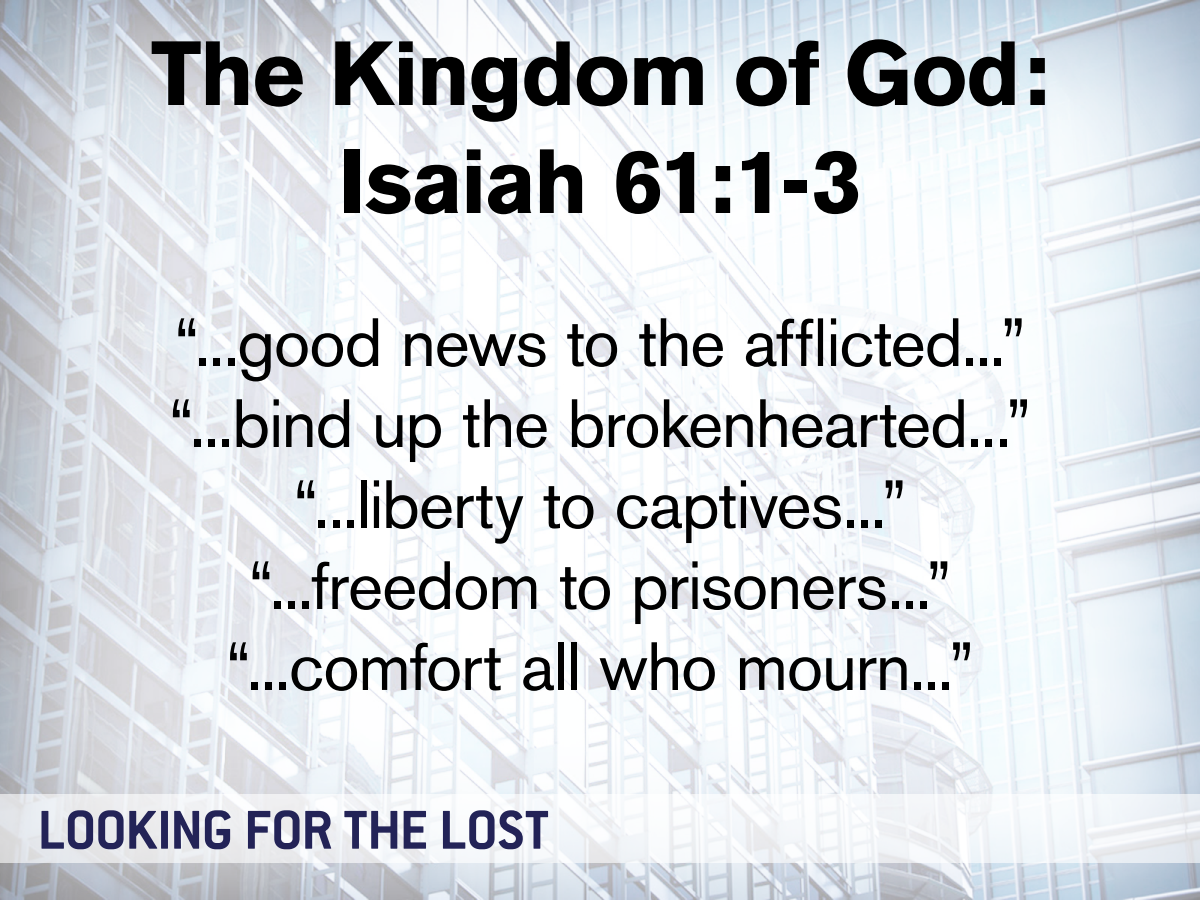
<style>
.page{position:relative;width:1200px;height:900px;background:#fff}
.page>*{position:absolute;margin:0;border:0;box-sizing:border-box;transform-origin:0 0}
.t1{font:700 90px/108px "Akzidenz Grotesk BE";letter-spacing:-.02em;color:#000;text-align:center}
.t2{font:67.5px/81px "Akzidenz Grotesk BE";letter-spacing:-.02em;color:#000;text-align:center}
.t3{font:700 60px "Conduit ITC";letter-spacing:-.005em;color:#232357}
</style>
<div class="page">
<img style="left:0;top:0;width:1200px;height:900px">
<svg style="left:0;top:794px;width:1200px;height:68px;fill:#f2f5f9"></svg>
<h1 class="t1" style="left:151px;top:21px;width:899px">The Kingdom of God:<br>Isaiah 61:1-3</h1>
<p class="t2" style="left:169px;top:302px;width:864px">“...good news to the afflicted...” “...bind up the brokenhearted...” “...liberty to captives...” “...freedom to prisoners...” “...comfort all who mourn...”</p>
<p class="t3" style="left:38px;top:795px;width:513px">LOOKING FOR THE LOST</p>
</div>
